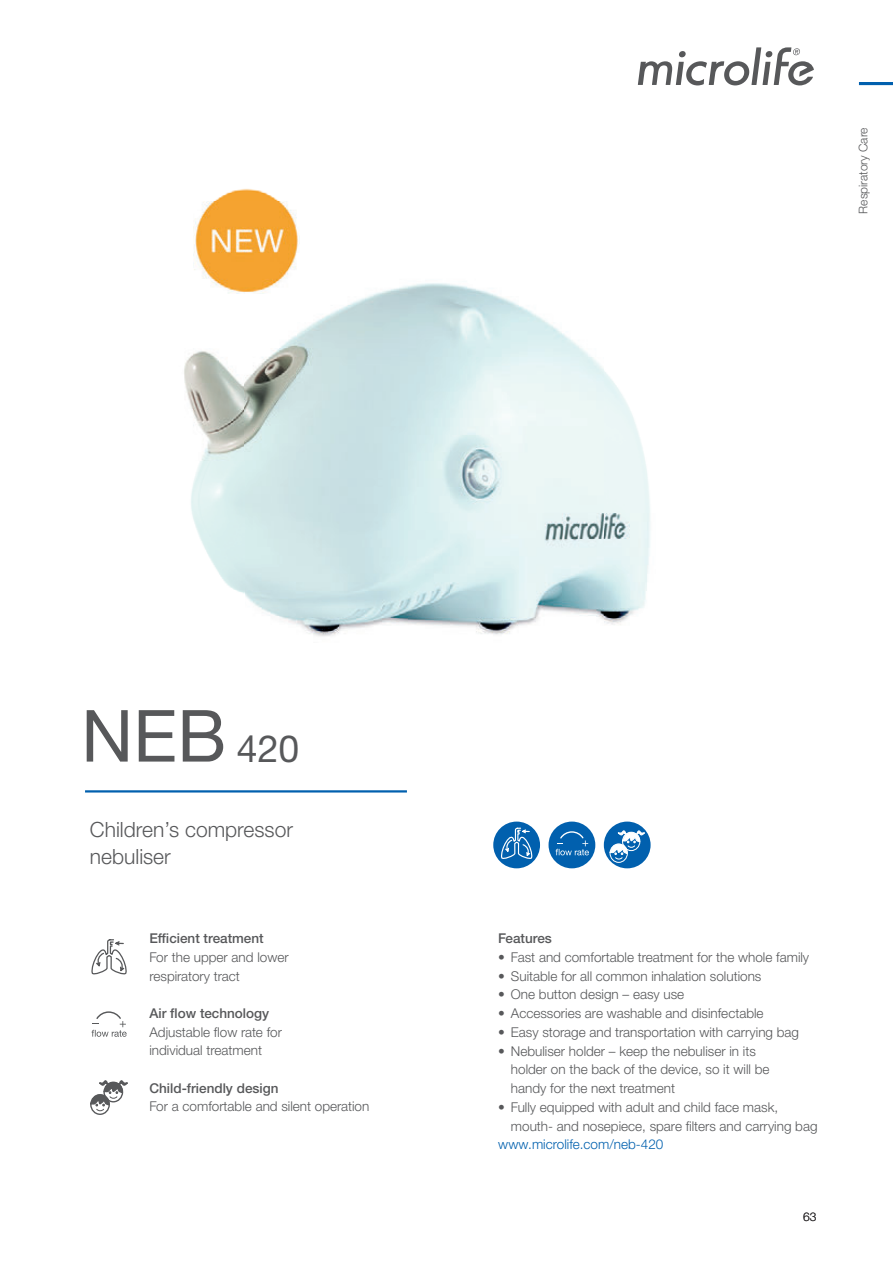
<style>
.page{position:relative;width:893px;height:1263px;background:#fff}
.page>*{position:absolute;margin:0;border:0;box-sizing:border-box;transform-origin:0 0}
.t1{font:72px "Helvetica Neue LTW1 G";color:#57585a}
.t2{font:300 21px/27px "Helvetica Neue LTW1 G";color:#57585a}
.t3{font:300 13.5px/18.8px "Helvetica Neue LTW1 G";color:#57585a}
.t4{font:500 13.5px "Helvetica Neue LTW1 G";color:#57585a}
.t5{font:300 13.5px "Helvetica Neue LTW1 G";color:#0160ae}
.t6{font:300 12px "Helvetica Neue LTW1 G";color:#57585a}
.t7{font:300 12px "Helvetica Neue LTW1 G";color:#231f20}
.s1{font-size:37.5px}
</style>
<div class="page">
<div style="left:549px;top:821px;width:46px;height:47px;background:#0160ae;border-radius:50%"></div>
<svg style="left:556px;top:831px;width:33px;height:24px"></svg>
<div style="left:604px;top:821px;width:47px;height:47px;background:#0160ae;border-radius:50%"></div>
<div style="left:610px;top:843px;width:18px;height:20px;border:1px solid #fff;border-radius:50%"></div>
<svg style="left:609px;top:830px;width:37px;height:29px"></svg>
<hr style="left:85px;top:790px;width:322px;height:2px;background:#0160ae">
<svg style="left:91px;top:939px;width:36px;height:35px"></svg>
<svg style="left:92px;top:1011px;width:35px;height:26px"></svg>
<svg style="left:90px;top:1080px;width:38px;height:35px"></svg>
<div style="left:493px;top:821px;width:47px;height:47px;background:#0160ae;border-radius:50%"></div>
<svg style="left:500px;top:827px;width:33px;height:32px"></svg>
<img style="left:184px;top:293px;width:60px;height:300px">
<img style="left:296px;top:283px;width:354px;height:354px">
<img style="left:244px;top:293px;width:52px;height:331px">
<svg style="left:638px;top:47px;width:176px;height:38px"></svg>
<hr style="left:859px;top:82px;width:34px;height:3px;background:#0160ae">
<img style="left:193px;top:188px;width:107px;height:105px">
<p class="t6" style="left:856px;top:214px;width:88px;rotate:-90deg">Respiratory Care</p>
<h1 class="t1" style="left:81px;top:691px;width:220px">NEB <span class="s1">420</span></h1>
<h2 class="t2" style="left:90px;top:815px;width:205px">Children’s compressor nebuliser</h2>
<p class="t4" style="left:149px;top:930px;width:116px">Efficient treatment</p>
<p class="t3" style="left:149px;top:947px;width:141px">For the upper and lower respiratory tract</p>
<p class="t4" style="left:149px;top:1005px;width:121px">Air flow technology</p>
<p class="t3" style="left:149px;top:1022px;width:134px">Adjustable flow rate for individual treatment</p>
<p class="t4" style="left:149px;top:1080px;width:131px">Child-friendly design</p>
<p class="t3" style="left:149px;top:1097px;width:221px">For a comfortable and silent operation</p>
<p class="t4" style="left:498px;top:930px;width:55px">Features</p>
<p class="t3" style="left:498px;top:947px;width:313px">• Fast and comfortable treatment for the whole family</p>
<p class="t3" style="left:498px;top:966px;width:265px">• Suitable for all common inhalation solutions</p>
<p class="t3" style="left:498px;top:985px;width:188px">• One button design – easy use</p>
<p class="t3" style="left:498px;top:1004px;width:267px">• Accessories are washable and disinfectable</p>
<p class="t3" style="left:498px;top:1022px;width:302px">• Easy storage and transportation with carrying bag</p>
<p class="t3" style="left:511px;top:1041px;width:260px;text-indent:-13px">• Nebuliser holder – keep the nebuliser in its holder on the back of the device, so it will be handy for the next treatment</p>
<p class="t3" style="left:511px;top:1097px;width:308px;text-indent:-13px">• Fully equipped with adult and child face mask, mouth- and nosepiece, spare filters and carrying bag</p>
<p class="t5" style="left:498px;top:1136px;width:167px">www.microlife.com/neb-420</p>
<p class="t7" style="left:803px;top:1209px;width:15px">63</p>
</div>
